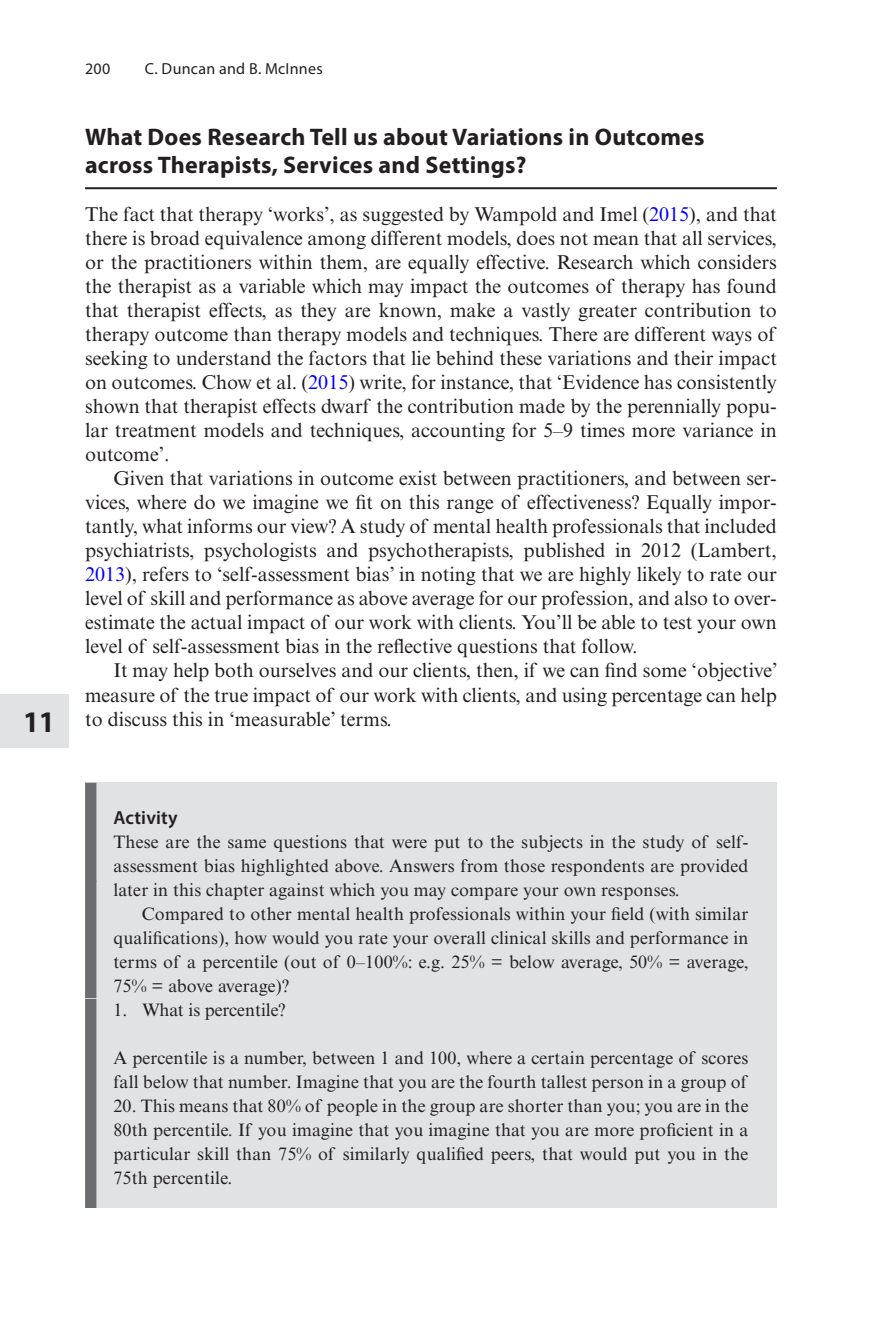
<style>
.page{position:relative;width:879px;height:1333px;background:#fff}
.page>*{position:absolute;margin:0;border:0;box-sizing:border-box;transform-origin:0 0}
.t1{font:700 semi-condensed 30px "Myriad Pro";color:#231f20}
._1_hd{font:700 24px/28px "Myriad Pro";letter-spacing:.01em;color:#231f20}
.Text{font:20px/24px "Times New Roman MT Std";color:#231f20;text-align:justify}
.Text_flush{font:20px/24px "Times New Roman MT Std";color:#231f20;text-align:justify}
.B_text_flush{font:600 19px "Myriad Pro";letter-spacing:.01em;color:#231f20}
.B_text_flush_copy{font:18px/24px "Times New Roman MT Std";letter-spacing:.01em;color:#231f20;text-align:justify}
.B_text_flush-2{font:18px/24px "Times New Roman MT Std";letter-spacing:.01em;color:#231f20;text-align:justify}
.B_Num_list{font:18px "Times New Roman MT Std";color:#231f20}
.t2{font:16px "Myriad Pro";letter-spacing:.015em;color:#231f20}
.s1{color:#00f}
</style>
<div class="page">
<div style="left:0;top:694px;width:68px;height:54px;background:#e1e2e4"></div>
<hr style="left:85px;top:187px;width:692px;height:2px;background:#231f20">
<div style="left:85px;top:782px;width:692px;height:137px;background:#e1e2e4"></div>
<div style="left:85px;top:782px;width:11px;height:137px;background:#6c6d70"></div>
<div style="left:85px;top:882px;width:692px;height:133px;background:#e1e2e4"></div>
<div style="left:85px;top:880px;width:11px;height:135px;background:#6c6d70"></div>
<div style="left:85px;top:998px;width:692px;height:209px;background:#e1e2e4"></div>
<div style="left:85px;top:998px;width:11px;height:209px;background:#6c6d70"></div>
<h1 class="t1" style="left:24px;top:702px;width:32px">11</h1>
<p class="t2" style="left:85px;top:58px;width:27px">200</p>
<p class="t2" style="left:145px;top:58px;width:179px">C. Duncan and B. McInnes</p>
<h2 class="_1_hd" style="left:85px;top:122px;width:621px">What Does Research Tell us about Variations in Outcomes across Therapists, Services and Settings?</h2>
<p class="Text_flush" style="left:85px;top:202px;width:693px">The fact that therapy ‘works’, as suggested by Wampold and Imel (<span class="s1">2015</span>), and that there is broad equivalence among different models, does not mean that all services, or the practitioners within them, are equally effective. Research which considers the therapist as a variable which may impact the outcomes of therapy has found that therapist effects, as they are known, make a vastly greater contribution to therapy outcome than therapy models and techniques. There are different ways of seeking to understand the factors that lie behind these variations and their impact on outcomes. Chow et al. (<span class="s1">2015</span>) write, for instance, that ‘Evidence has consistently shown that therapist effects dwarf the contribution made by the perennially popu&shy;lar treatment models and techniques, accounting for 5–9 times more variance in outcome’.</p>
<p class="Text" style="left:85px;top:466px;width:693px;text-indent:28px">Given that variations in outcome exist between practitioners, and between ser&shy;vices, where do we imagine we fit on this range of effectiveness? Equally impor&shy;tantly, what informs our view? A study of mental health professionals that included psychiatrists, psychologists and psychotherapists, published in 2012 (Lambert, <span class="s1">2013</span>), refers to ‘self-assessment bias’ in noting that we are highly likely to rate our level of skill and performance as above average for our profession, and also to over&shy;estimate the actual impact of our work with clients. You’ll be able to test your own level of self-assessment bias in the reflective questions that follow.</p>
<p class="Text" style="left:85px;top:658px;width:694px;text-indent:28px">It may help both ourselves and our clients, then, if we can find some ‘objective’ measure of the true impact of our work with clients, and using percentage can help to discuss this in ‘measurable’ terms.</p>
<p class="B_text_flush" style="left:113px;top:805px;width:66px">Activity</p>
<p class="B_text_flush_copy" style="left:113px;top:829px;width:636px">These are the same questions that were put to the subjects in the study of self&shy;assessment bias highlighted above. Answers from those respondents are provided later in this chapter against which you may compare your own responses.</p>
<p class="B_text_flush-2" style="left:113px;top:901px;width:637px;text-indent:28px">Compared to other mental health professionals within your field (with similar qualifications), how would you rate your overall clinical skills and performance in terms of a percentile (out of 0–100%: e.g. 25% = below average, 50% = average, 75% = above average)?</p>
<p class="B_Num_list" style="left:114px;top:999px;width:173px">1. What is percentile?</p>
<p class="B_text_flush_copy" style="left:113px;top:1045px;width:636px">A percentile is a number, between 1 and 100, where a certain percentage of scores fall below that number. Imagine that you are the fourth tallest person in a group of</p>
<p class="B_text_flush_copy" style="left:113px;top:1093px;width:637px">20. This means that 80% of people in the group are shorter than you; you are in the 80th percentile. If you imagine that you imagine that you are more proficient in a particular skill than 75% of similarly qualified peers, that would put you in the 75th percentile.</p>
</div>
